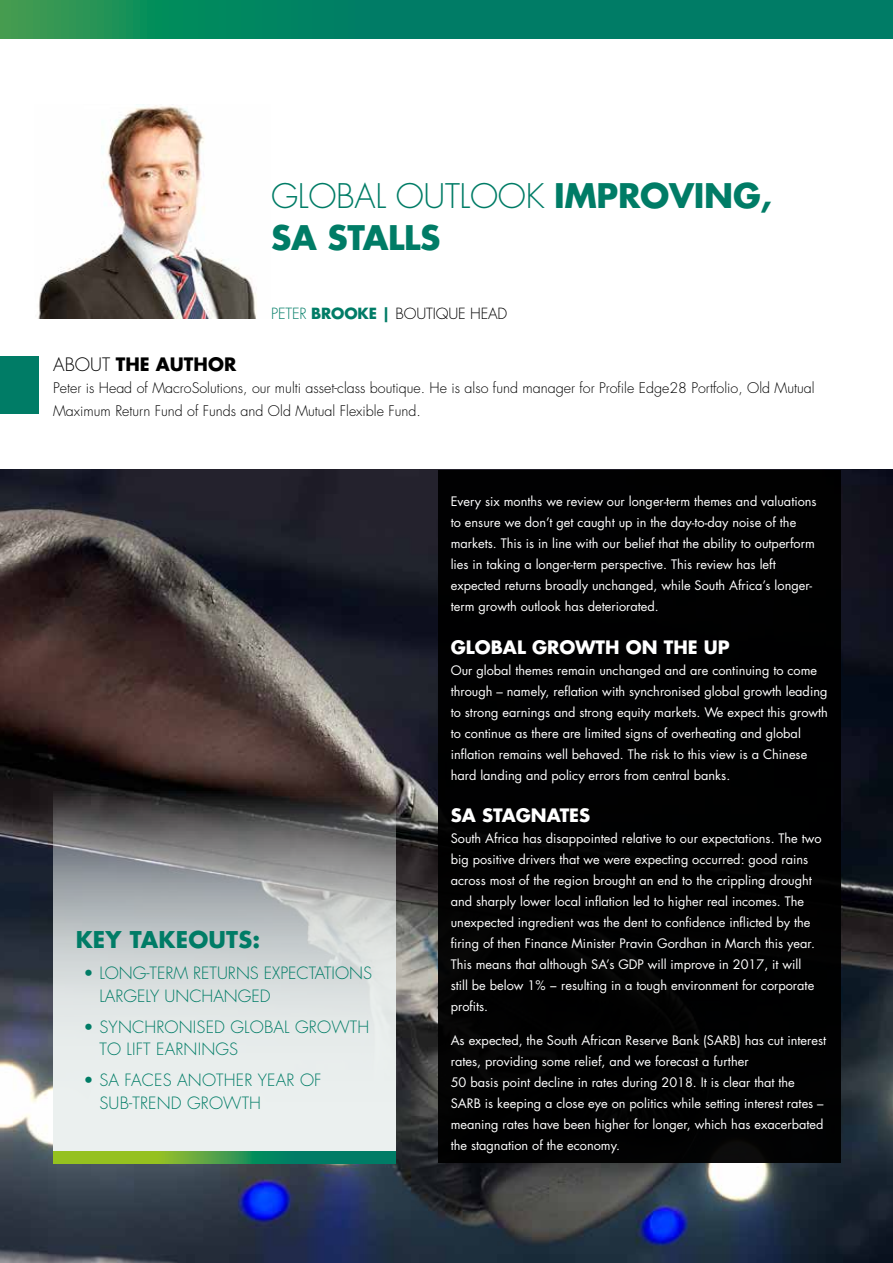
<style>
.page{position:relative;width:893px;height:1263px;background:#fff}
.page>*{position:absolute;margin:0;border:0;box-sizing:border-box;transform-origin:0 0}
.t1{font:700 33px/42px "Futura Std";letter-spacing:-.01em;color:#007c66}
.t2{font:700 22.5px "Futura Std";letter-spacing:.01em;color:#007c66}
.t3{font:700 18px "Futura Std";color:#fff}
.t4{font:700 18px "Futura Std";color:#000}
.t5{font:300 16.5px/22.5px "Futura Std";letter-spacing:.01em;color:#007c66}
.t6{font:300 15px "Futura Std";letter-spacing:-.01em;color:#000}
.t7{font:300 14.25px/22.5px "Futura Std";color:#000}
.t8{font:12.75px/21px "Futura Std";color:#fff}
.s1{font-weight:300}
.s2{color:#007c66}
.s3{font-weight:700;color:#007c66}
</style>
<div class="page">
<svg style="left:0;top:0;width:893px;height:38px;background:#078261"></svg>
<div style="left:0;top:356px;width:38px;height:58px;background:#007c66"></div>
<img style="left:38px;top:104px;width:219px;height:215px">
<img style="left:0;top:470px;width:893px;height:793px">
<div style="left:438px;top:470px;width:403px;height:692px;background:#000"></div>
<svg style="left:53px;top:791px;width:342px;height:360px;background:#bcbfc0"></svg>
<svg style="left:53px;top:1151px;width:342px;height:12px;background:#479e45"></svg>
<h1 class="t1" style="left:271px;top:174px;width:502px"><span class="s1">GLOBAL OUTLOOK</span> IMPROVING,<br>SA STALLS</h1>
<p class="t6" style="left:271px;top:304px;width:238px"><span class="s2">PETER</span> <span class="s3">BROOKE |</span> BOUTIQUE HEAD</p>
<h3 class="t4" style="left:53px;top:352px;width:185px"><span class="s1">ABOUT</span> THE AUTHOR</h3>
<p class="t7" style="left:53px;top:377px;width:763px">Peter is Head of MacroSolutions, our multi asset-class boutique. He is also fund manager for Profile Edge28 Portfolio, Old Mutual<br>Maximum Return Fund of Funds and Old Mutual Flexible Fund.</p>
<h2 class="t2" style="left:76px;top:925px;width:186px">KEY TAKEOUTS:</h2>
<p class="t5" style="left:99px;top:962px;width:274px;text-indent:-16px">• LONG-TERM RETURNS EXPECTATIONS<br>LARGELY UNCHANGED</p>
<p class="t5" style="left:99px;top:1016px;width:271px;text-indent:-16px">• SYNCHRONISED GLOBAL GROWTH<br>TO LIFT EARNINGS</p>
<p class="t5" style="left:99px;top:1069px;width:224px;text-indent:-16px">• SA FACES ANOTHER YEAR OF<br>SUB-TREND GROWTH</p>
<p class="t8" style="left:451px;top:491px;width:367px">Every six months we review our longer-term themes and valuations to ensure we don’t get caught up in the day-to-day noise of the markets. This is in line with our belief that the ability to outperform lies in taking a longer-term perspective. This review has left expected returns broadly unchanged, while South Africa’s longer&shy;term growth outlook has deteriorated.</p>
<h3 class="t3" style="left:451px;top:635px;width:281px">GLOBAL GROWTH ON THE UP</h3>
<p class="t8" style="left:451px;top:659px;width:379px">Our global themes remain unchanged and are continuing to come through – namely, reflation with synchronised global growth leading to strong earnings and strong equity markets. We expect this growth to continue as there are limited signs of overheating and global inflation remains well behaved. The risk to this view is a Chinese hard landing and policy errors from central banks.</p>
<h3 class="t3" style="left:451px;top:803px;width:141px">SA STAGNATES</h3>
<p class="t8" style="left:451px;top:828px;width:372px">South Africa has disappointed relative to our expectations. The two big positive drivers that we were expecting occurred: good rains across most of the region brought an end to the crippling drought and sharply lower local inflation led to higher real incomes. The unexpected ingredient was the dent to confidence inflicted by the firing of then Finance Minister Pravin Gordhan in March this year.<br>This means that although SA’s GDP will improve in 2017, it will still be below 1% − resulting in a tough environment for corporate profits.</p>
<p class="t8" style="left:451px;top:1029px;width:377px">As expected, the South African Reserve Bank (SARB) has cut interest rates, providing some relief, and we forecast a further<br>50 basis point decline in rates during 2018. It is clear that the SARB is keeping a close eye on politics while setting interest rates – meaning rates have been higher for longer, which has exacerbated the stagnation of the economy.</p>
</div>
